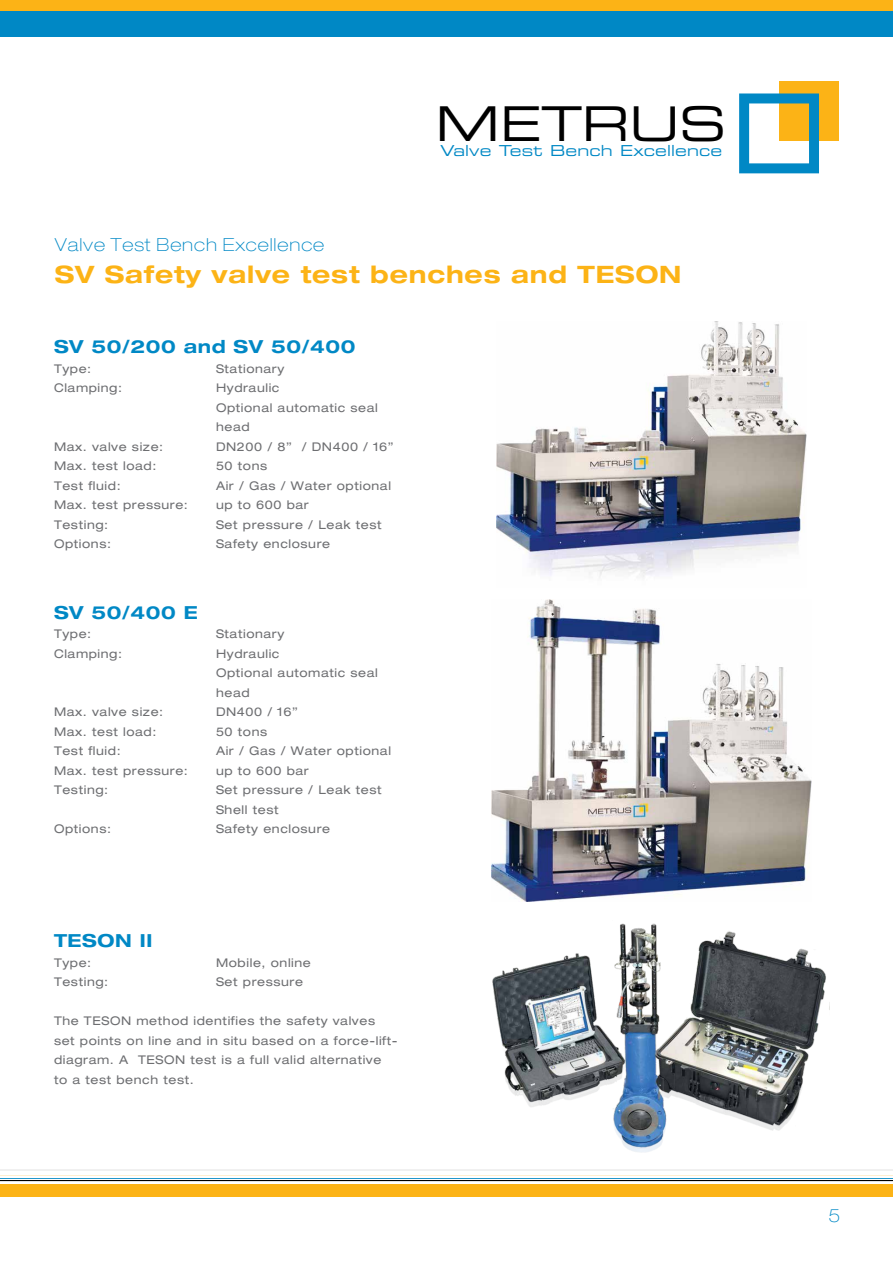
<style>
.page{position:relative;width:893px;height:1263px;background:#fff}
.page>*{position:absolute;margin:0;border:0;box-sizing:border-box;transform-origin:0 0}
.t1{font:48px "Eurostile LT Std Ex 2";color:#000}
.t2{font:700 expanded 24px "Helvetica Neue LT Std";letter-spacing:.035em;color:#fcb316}
.t3{font:700 expanded 18px "Helvetica Neue LT Std";letter-spacing:.035em;color:#0088c5}
.t4{font:100 expanded 18px "Helvetica Neue LT Std";letter-spacing:.05em;color:#0088c5}
.t5{font:15.15px "Eurostile LT Std Ex 2";letter-spacing:.01em;color:#0088c5}
.t6{font:expanded 12px/19.5px "Helvetica Neue LT Std";letter-spacing:.05em;color:#6d6e71}
</style>
<div class="page">
<img style="left:492px;top:599px;width:319px;height:303px">
<img style="left:446px;top:923px;width:410px;height:274px">
<img style="left:497px;top:321px;width:310px;height:256px">
<div style="left:779px;top:81px;width:60px;height:60px;background:#fcb316"></div>
<svg style="left:739px;top:93px;width:80px;height:80px"></svg>
<div style="left:0;top:0;width:893px;height:11px;background:#fcb316"></div>
<div style="left:0;top:11px;width:893px;height:25px;background:#0088c5"></div>
<div style="left:0;top:1184px;width:893px;height:12px;background:#fcb316"></div>
<img style="left:0;top:1163px;width:893px;height:21px">
<h1 class="t1" style="left:435px;top:90px;width:292px">METRUS</h1>
<p class="t5" style="left:440px;top:140px;width:283px">Valve Test Bench Excellence</p>
<h3 class="t4" style="left:55px;top:234px;width:271px">Valve Test Bench Excellence</h3>
<h2 class="t2" style="left:55px;top:259px;width:628px">SV Safety valve test benches and TESON</h2>
<h3 class="t3" style="left:54px;top:335px;width:303px">SV 50/200 and SV 50/400</h3>
<p class="t6" style="left:54px;top:358px;width:39px">Type:</p>
<p class="t6" style="left:216px;top:358px;width:70px">Stationary</p>
<p class="t6" style="left:54px;top:378px;width:70px">Clamping:</p>
<p class="t6" style="left:216px;top:378px;width:163px">Hydraulic<br>Optional automatic seal head</p>
<p class="t6" style="left:54px;top:436px;width:111px">Max. valve size:</p>
<p class="t6" style="left:216px;top:436px;width:179px">DN200 / 8” / DN400 / 16”</p>
<p class="t6" style="left:54px;top:456px;width:104px">Max. test load:</p>
<p class="t6" style="left:216px;top:456px;width:53px">50 tons</p>
<p class="t6" style="left:54px;top:475px;width:68px">Test fluid:</p>
<p class="t6" style="left:216px;top:475px;width:176px">Air / Gas / Water optional</p>
<p class="t6" style="left:54px;top:495px;width:135px">Max. test pressure:</p>
<p class="t6" style="left:216px;top:495px;width:94px">up to 600 bar</p>
<p class="t6" style="left:54px;top:514px;width:56px">Testing:</p>
<p class="t6" style="left:216px;top:514px;width:167px">Set pressure / Leak test</p>
<p class="t6" style="left:54px;top:534px;width:59px">Options:</p>
<p class="t6" style="left:216px;top:534px;width:116px">Safety enclosure</p>
<h3 class="t3" style="left:54px;top:601px;width:145px">SV 50/400 E</h3>
<p class="t6" style="left:54px;top:624px;width:39px">Type:</p>
<p class="t6" style="left:216px;top:624px;width:70px">Stationary</p>
<p class="t6" style="left:54px;top:643px;width:70px">Clamping:</p>
<p class="t6" style="left:216px;top:643px;width:163px">Hydraulic<br>Optional automatic seal head</p>
<p class="t6" style="left:54px;top:702px;width:111px">Max. valve size:</p>
<p class="t6" style="left:216px;top:702px;width:83px">DN400 / 16”</p>
<p class="t6" style="left:54px;top:721px;width:104px">Max. test load:</p>
<p class="t6" style="left:216px;top:721px;width:53px">50 tons</p>
<p class="t6" style="left:54px;top:741px;width:68px">Test fluid:</p>
<p class="t6" style="left:216px;top:741px;width:176px">Air / Gas / Water optional</p>
<p class="t6" style="left:54px;top:760px;width:135px">Max. test pressure:</p>
<p class="t6" style="left:216px;top:760px;width:94px">up to 600 bar</p>
<p class="t6" style="left:54px;top:780px;width:56px">Testing:</p>
<p class="t6" style="left:216px;top:780px;width:167px">Set pressure / Leak test<br>Shell test</p>
<p class="t6" style="left:54px;top:819px;width:59px">Options:</p>
<p class="t6" style="left:216px;top:819px;width:116px">Safety enclosure</p>
<h3 class="t3" style="left:54px;top:929px;width:100px">TESON II</h3>
<p class="t6" style="left:54px;top:952px;width:39px">Type:</p>
<p class="t6" style="left:216px;top:952px;width:96px">Mobile, online</p>
<p class="t6" style="left:54px;top:972px;width:56px">Testing:</p>
<p class="t6" style="left:216px;top:972px;width:89px">Set pressure</p>
<p class="t6" style="left:54px;top:1011px;width:345px">The TESON method identifies the safety valves set points on line and in situ based on a force-lift&shy;diagram. A TESON test is a full valid alternative<br>to a test bench test.</p>
<h3 class="t4" style="left:828px;top:1205px;width:13px">5</h3>
</div>
